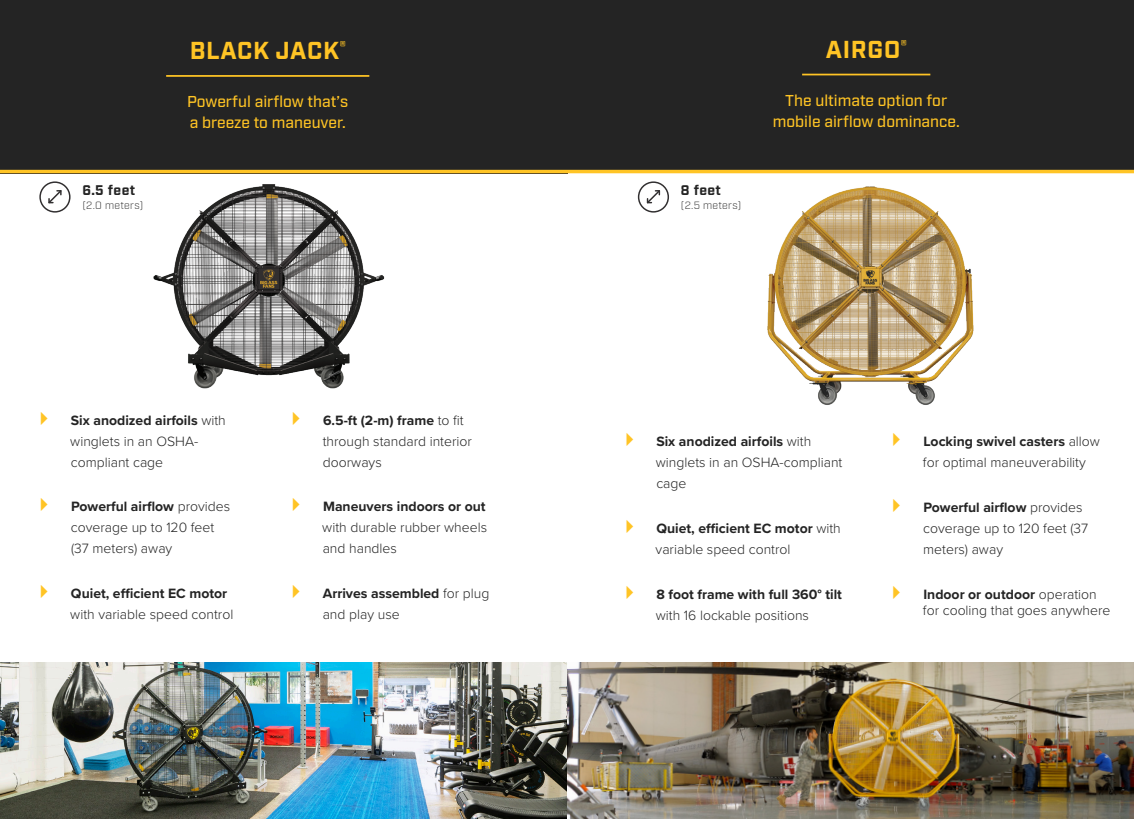
<style>
.page{position:relative;width:1134px;height:819px;background:#fff}
.page>*{position:absolute;margin:0;border:0;box-sizing:border-box;transform-origin:0 0}
.H5-Underlined_RP{font:700 24.5px "Industry";letter-spacing:.03em;color:#ffc425}
.body_RP{font:500 15.75px/21px "Industry";color:#ffc425;text-align:center}
.t1{font:300 14px/21px "Proxima Nova";color:#242424}
.t2{font:700 14px/21px "Proxima Nova";color:#242424}
.Key_Feature_Lockup{font:700 14px "Industry";letter-spacing:.025em;color:#242424}
.Key_Feature_Lockup-2{font:300 10.5px "Industry";letter-spacing:.025em;color:#242424}
.s1{font-weight:700}
.s2{font-weight:300}
</style>
<div class="page">
<img style="left:740px;top:173px;width:253px;height:232px">
<div style="left:566px;top:0;width:568px;height:172px;background:#242424"></div>
<img style="left:567px;top:663px;width:567px;height:156px">
<hr style="left:802px;top:74px;width:128px;height:1px;background:#ffc425">
<div style="left:638px;top:181px;width:31px;height:32px;border:1px solid #312f30;border-radius:50%"></div>
<svg style="left:646px;top:190px;width:15px;height:14px"></svg>
<img style="left:135px;top:173px;width:265px;height:216px">
<div style="left:0;top:0;width:568px;height:173px;background:#242424"></div>
<img style="left:0;top:663px;width:567px;height:156px">
<hr style="left:166px;top:75px;width:203px;height:2px;background:#ffc425">
<div style="left:39px;top:181px;width:32px;height:32px;border:1px solid #312f30;border-radius:50%"></div>
<svg style="left:48px;top:190px;width:14px;height:14px"></svg>
<hr style="left:567px;top:170px;width:567px;height:3px;background:#ffc425">
<hr style="left:0;top:170px;width:567px;height:3px;background:#ffc425">
<p class="Key_Feature_Lockup" style="left:82px;top:181px;width:54px">6.5 feet</p>
<p class="Key_Feature_Lockup-2" style="left:82px;top:199px;width:62px">(2.0 meters)</p>
<p class="H5-Underlined_RP" style="left:190px;top:36px;width:158px">BLACK JACK<sup>®</sup></p>
<p class="body_RP" style="left:187px;top:92px;width:163px;text-align:left">Powerful airflow that’s a breeze to maneuver.</p>
<p class="t1" style="left:70px;top:409px;width:157px"><span class="s1">Six anodized airfoils</span> with winglets in an OSHA&shy;compliant cage</p>
<p class="t1" style="left:71px;top:495px;width:161px"><span class="s1">Powerful airflow</span> provides coverage up to 120 feet (37 meters) away</p>
<p class="t1" style="left:70px;top:582px;width:165px"><span class="s1">Quiet, efficient EC motor </span>with variable speed control</p>
<p class="t1" style="left:323px;top:409px;width:151px"><span class="s1">6.5-ft (2-m) frame</span> to fit through standard interior doorways</p>
<p class="t1" style="left:322px;top:495px;width:166px;text-align:justify"><span class="s1">Maneuvers indoors or out </span>with durable rubber wheels and handles</p>
<p class="t1" style="left:323px;top:582px;width:168px"><span class="s1">Arrives assembled</span> for plug and play use</p>
<p class="Key_Feature_Lockup" style="left:681px;top:181px;width:42px">8 feet</p>
<p class="Key_Feature_Lockup-2" style="left:681px;top:199px;width:62px">(2.5 meters)</p>
<p class="H5-Underlined_RP" style="left:826px;top:35px;width:83px">AIRGO<sup>®</sup></p>
<p class="body_RP" style="left:773px;top:90px;width:188px">The ultimate option for mobile airflow dominance.</p>
<p class="t1" style="left:656px;top:430px;width:188px"><span class="s1">Six anodized airfoils</span> with winglets in an OSHA-compliant cage</p>
<p class="t1" style="left:656px;top:517px;width:187px"><span class="s1">Quiet, efficient EC motor</span> with variable speed control</p>
<p class="t2" style="left:656px;top:583px;width:188px">8 foot frame with full 360° tilt <span class="s2">with 16 lockable positions</span></p>
<p class="t1" style="left:923px;top:430px;width:179px"><span class="s1">Locking swivel casters</span> allow for optimal maneuverability</p>
<p class="t1" style="left:923px;top:496px;width:166px"><span class="s1">Powerful airflow</span> provides coverage up to 120 feet (37 meters) away</p>
<p class="t1" style="left:923px;top:585px;width:189px;line-height:16.8px"><span class="s1">Indoor or outdoor</span> operation for cooling that goes anywhere</p>
</div>
